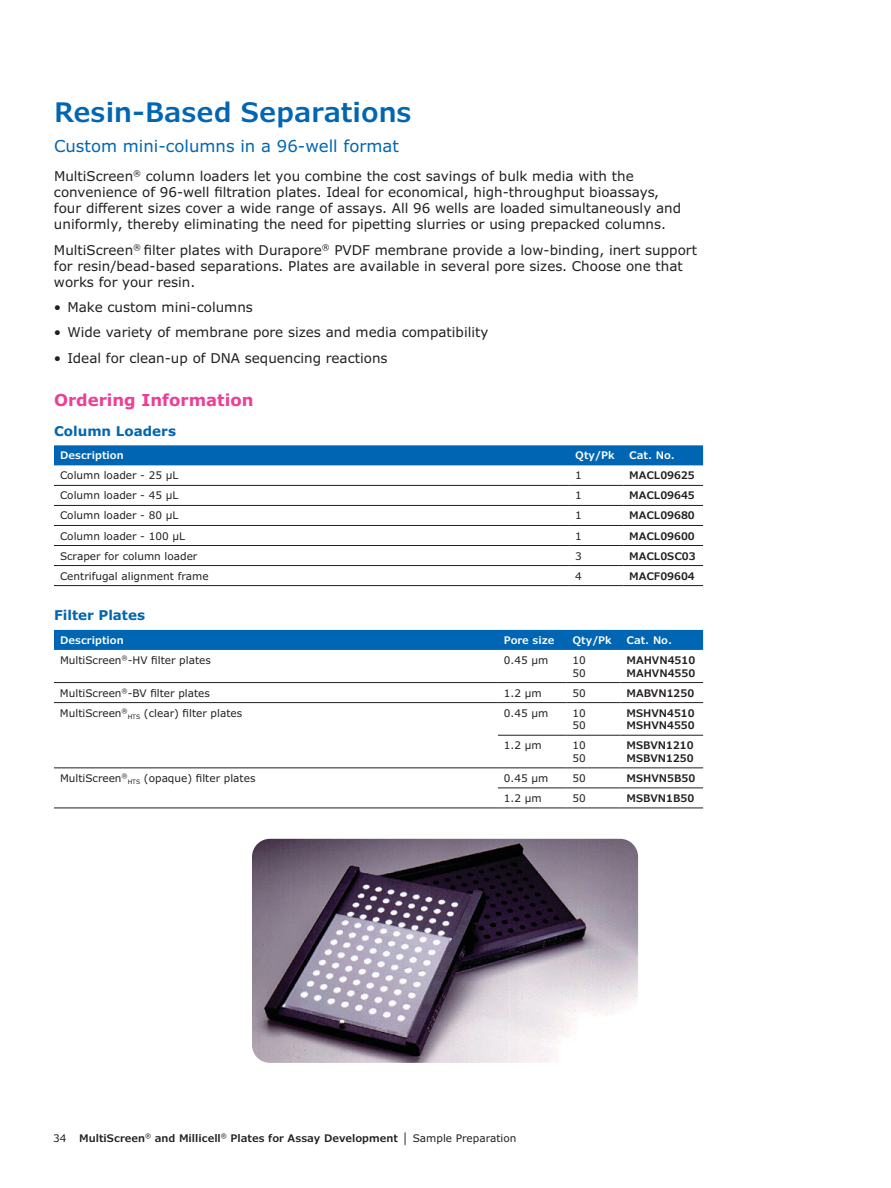
<style>
.page{position:relative;width:891px;height:1188px;background:#fff}
.page>*{position:absolute;margin:0;border:0;box-sizing:border-box;transform-origin:0 0}
.t1{font:600 27px "Verdana Pro";color:#0066b3}
.t2{font:16.5px "Verdana Pro";color:#0066b3}
.t3{font:700 16.5px "Verdana Pro";color:#ee3e96}
.t4{font:13.5px/16.2px "Verdana Pro";color:#231f20}
.t5{font:700 13.5px "Verdana Pro";color:#0066b3}
.t6{font:10.5px/12.6px "Verdana Pro";color:#231f20}
.t7{font:600 10.5px/12.6px "Verdana Pro";color:#231f20}
.t8{font:600 10.5px "Verdana Pro";color:#fff}
.s1{font-weight:400}
</style>
<div class="page">
<img style="left:252px;top:839px;width:386px;height:224px">
<div style="left:54px;top:445px;width:649px;height:20px;background:#0066b3"></div>
<hr style="left:54px;top:485px;width:515px;height:1px;background:#231f20">
<hr style="left:569px;top:485px;width:54px;height:1px;background:#231f20">
<hr style="left:623px;top:485px;width:80px;height:1px;background:#231f20">
<hr style="left:54px;top:505px;width:515px;height:1px;background:#231f20">
<hr style="left:569px;top:505px;width:54px;height:1px;background:#231f20">
<hr style="left:623px;top:505px;width:80px;height:1px;background:#231f20">
<hr style="left:54px;top:525px;width:515px;height:1px;background:#231f20">
<hr style="left:569px;top:525px;width:54px;height:1px;background:#231f20">
<hr style="left:623px;top:525px;width:80px;height:1px;background:#231f20">
<hr style="left:54px;top:545px;width:515px;height:1px;background:#231f20">
<hr style="left:569px;top:545px;width:54px;height:1px;background:#231f20">
<hr style="left:623px;top:545px;width:80px;height:1px;background:#231f20">
<hr style="left:54px;top:565px;width:515px;height:1px;background:#231f20">
<hr style="left:569px;top:565px;width:54px;height:1px;background:#231f20">
<hr style="left:623px;top:565px;width:80px;height:1px;background:#231f20">
<hr style="left:54px;top:585px;width:515px;height:1px;background:#231f20">
<hr style="left:569px;top:585px;width:54px;height:1px;background:#231f20">
<hr style="left:623px;top:585px;width:80px;height:1px;background:#231f20">
<div style="left:54px;top:630px;width:649px;height:20px;background:#0066b3"></div>
<hr style="left:54px;top:682px;width:444px;height:1px;background:#231f20">
<hr style="left:498px;top:682px;width:68px;height:1px;background:#231f20">
<hr style="left:566px;top:682px;width:54px;height:1px;background:#231f20">
<hr style="left:620px;top:682px;width:83px;height:1px;background:#231f20">
<hr style="left:498px;top:735px;width:68px;height:1px;background:#231f20">
<hr style="left:566px;top:735px;width:54px;height:1px;background:#231f20">
<hr style="left:620px;top:735px;width:83px;height:1px;background:#231f20">
<hr style="left:498px;top:767px;width:68px;height:1px;background:#231f20">
<hr style="left:566px;top:767px;width:54px;height:1px;background:#231f20">
<hr style="left:620px;top:767px;width:83px;height:1px;background:#231f20">
<hr style="left:498px;top:788px;width:68px;height:1px;background:#231f20">
<hr style="left:566px;top:788px;width:54px;height:1px;background:#231f20">
<hr style="left:620px;top:788px;width:83px;height:1px;background:#231f20">
<hr style="left:54px;top:702px;width:444px;height:1px;background:#231f20">
<hr style="left:498px;top:702px;width:68px;height:1px;background:#231f20">
<hr style="left:566px;top:702px;width:54px;height:1px;background:#231f20">
<hr style="left:620px;top:702px;width:83px;height:1px;background:#231f20">
<hr style="left:54px;top:767px;width:444px;height:1px;background:#231f20">
<hr style="left:54px;top:808px;width:444px;height:1px;background:#231f20">
<hr style="left:498px;top:808px;width:68px;height:1px;background:#231f20">
<hr style="left:566px;top:808px;width:54px;height:1px;background:#231f20">
<hr style="left:620px;top:808px;width:83px;height:1px;background:#231f20">
<h1 class="t1" style="left:54px;top:95px;width:359px">Resin-Based Separations</h1>
<p class="t2" style="left:54px;top:136px;width:346px">Custom mini-columns in a 96-well format</p>
<p class="t4" style="left:54px;top:168px;width:629px">MultiScreen<sup>®</sup> column loaders let you combine the cost savings of bulk media with the convenience of 96-well filtration plates. Ideal for economical, high-throughput bioassays, four different sizes cover a wide range of assays. All 96 wells are loaded simultaneously and uniformly, thereby eliminating the need for pipetting slurries or using prepacked columns.</p>
<p class="t4" style="left:54px;top:242px;width:645px">MultiScreen<sup>®</sup> filter plates with Durapore<sup>®</sup> PVDF membrane provide a low-binding, inert support for resin/bead-based separations. Plates are available in several pore sizes. Choose one that works for your resin.</p>
<p class="t4" style="left:54px;top:299px;width:200px">• Make custom mini-columns</p>
<p class="t4" style="left:54px;top:325px;width:436px">• Wide variety of membrane pore sizes and media compatibility</p>
<p class="t4" style="left:54px;top:350px;width:335px">• Ideal for clean-up of DNA sequencing reactions</p>
<p class="t3" style="left:54px;top:389px;width:201px">Ordering Information</p>
<p class="t5" style="left:54px;top:422px;width:124px">Column Loaders</p>
<p class="t8" style="left:60px;top:449px;width:65px">Description</p>
<p class="t8" style="left:575px;top:449px;width:41px">Qty/Pk</p>
<p class="t8" style="left:629px;top:449px;width:47px">Cat. No.</p>
<p class="t6" style="left:60px;top:469px;width:120px">Column loader - 25 µL</p>
<p class="t6" style="left:575px;top:469px;width:8px">1</p>
<p class="t7" style="left:629px;top:469px;width:67px">MACL09625</p>
<p class="t6" style="left:60px;top:489px;width:120px">Column loader - 45 µL</p>
<p class="t6" style="left:575px;top:489px;width:8px">1</p>
<p class="t7" style="left:629px;top:489px;width:67px">MACL09645</p>
<p class="t6" style="left:60px;top:510px;width:120px">Column loader - 80 µL</p>
<p class="t6" style="left:575px;top:510px;width:8px">1</p>
<p class="t7" style="left:629px;top:509px;width:67px">MACL09680</p>
<p class="t6" style="left:60px;top:530px;width:127px">Column loader - 100 µL</p>
<p class="t6" style="left:575px;top:530px;width:8px">1</p>
<p class="t7" style="left:629px;top:530px;width:67px">MACL09600</p>
<p class="t6" style="left:60px;top:550px;width:139px">Scraper for column loader</p>
<p class="t6" style="left:575px;top:550px;width:8px">3</p>
<p class="t7" style="left:629px;top:550px;width:68px">MACL0SC03</p>
<p class="t6" style="left:60px;top:570px;width:150px">Centrifugal alignment frame</p>
<p class="t6" style="left:575px;top:570px;width:8px">4</p>
<p class="t7" style="left:629px;top:570px;width:67px">MACF09604</p>
<p class="t5" style="left:54px;top:606px;width:93px">Filter Plates</p>
<p class="t8" style="left:60px;top:633px;width:65px">Description</p>
<p class="t8" style="left:504px;top:633px;width:52px">Pore size</p>
<p class="t8" style="left:572px;top:633px;width:41px">Qty/Pk</p>
<p class="t8" style="left:626px;top:633px;width:47px">Cat. No.</p>
<p class="t6" style="left:60px;top:654px;width:152px">MultiScreen<sup>®</sup>-HV filter plates</p>
<p class="t6" style="left:504px;top:654px;width:46px">0.45 μm</p>
<p class="t6" style="left:572px;top:654px;width:15px">10<br>50</p>
<p class="t7" style="left:626px;top:654px;width:70px">MAHVN4510<br>MAHVN4550</p>
<p class="t6" style="left:60px;top:687px;width:152px">MultiScreen<sup>®</sup>-BV filter plates</p>
<p class="t6" style="left:504px;top:687px;width:39px">1.2 μm</p>
<p class="t6" style="left:572px;top:687px;width:15px">50</p>
<p class="t7" style="left:626px;top:687px;width:69px">MABVN1250</p>
<p class="t6" style="left:60px;top:707px;width:184px">MultiScreen<sup>®</sup><sub>HTS</sub> (clear) filter plates</p>
<p class="t6" style="left:504px;top:707px;width:46px">0.45 μm</p>
<p class="t6" style="left:572px;top:707px;width:15px">10<br>50</p>
<p class="t7" style="left:626px;top:707px;width:70px">MSHVN4510<br>MSHVN4550</p>
<p class="t6" style="left:504px;top:739px;width:39px">1.2 μm</p>
<p class="t6" style="left:572px;top:739px;width:15px">10<br>50</p>
<p class="t7" style="left:626px;top:739px;width:69px">MSBVN1210<br>MSBVN1250</p>
<p class="t6" style="left:60px;top:772px;width:197px">MultiScreen<sup>®</sup><sub>HTS</sub> (opaque) filter plates</p>
<p class="t6" style="left:504px;top:772px;width:46px">0.45 μm</p>
<p class="t6" style="left:572px;top:772px;width:15px">50</p>
<p class="t7" style="left:626px;top:772px;width:70px">MSHVN5B50</p>
<p class="t6" style="left:504px;top:792px;width:39px">1.2 μm</p>
<p class="t6" style="left:572px;top:792px;width:15px">50</p>
<p class="t7" style="left:626px;top:792px;width:69px">MSBVN1B50</p>
<p class="t7" style="left:53px;top:1132px;width:465px"><span class="s1">34</span> MultiScreen<sup>®</sup> and Millicell<sup>®</sup> Plates for Assay Development <span class="s1">│ Sample Preparation</span></p>
</div>
